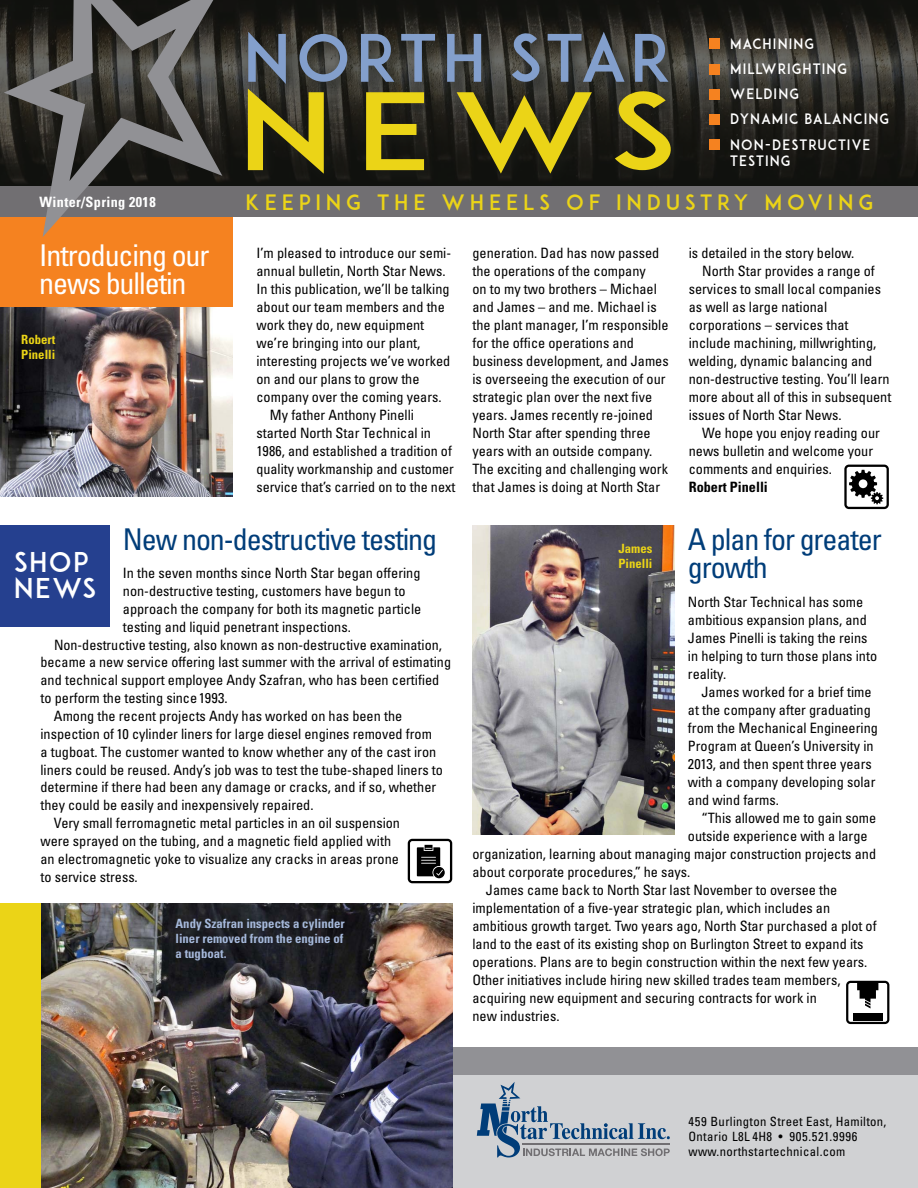
<style>
.page{position:relative;width:918px;height:1188px;background:#fff}
.page>*{position:absolute;margin:0;border:0;box-sizing:border-box;transform-origin:0 0}
.t1{font:105px "ADAM.CGPRO";color:#ebd417;scale:1.24 1}
.t2{font:64.5px "ADAM.CGPRO";letter-spacing:.06em;color:#839fcc}
.t3{font:condensed 30px/28.5px "Univers";letter-spacing:-.035em;color:#003d79}
.t4{font:condensed 30px/28.5px "Univers";letter-spacing:-.035em;color:#fff}
.t5{font:27px/25.5px "ADAM.CGPRO";letter-spacing:.05em;color:#fff}
.t6{font:21px "ADAM.CGPRO";letter-spacing:.23em;color:#ebd417}
.t7{font:condensed 14.25px/18px "Univers";color:#000}
.t8{font:14.25px/25.2px "ADAM.CGPRO";letter-spacing:.08em;color:#fff;scale:.95 1}
.t9{font:700 condensed 14.25px "Univers";letter-spacing:.025em;color:#fff}
.t10{font:700 condensed 14.25px "Univers";color:#000}
.t11{font:condensed 12.75px/15px "Univers";letter-spacing:.025em;color:#000}
.t12{font:700 condensed 12.75px/15px "Univers";color:#a5b8da;text-align:justify}
.t13{font:700 condensed 12.75px/15px "Univers";color:#ebd417}
</style>
<div class="page">
<div style="left:0;top:216px;width:233px;height:93px;background:#f58220"></div>
<img style="left:0;top:308px;width:233px;height:188px">
<svg style="left:0;top:0;width:918px;height:186px;background:#25241f"></svg>
<div style="left:0;top:186px;width:918px;height:30px;background:#716f72"></div>
<img style="left:472px;top:525px;width:203px;height:309px">
<div style="left:452px;top:1047px;width:466px;height:141px;background:#d0d1d3"></div>
<div style="left:452px;top:1047px;width:466px;height:28px;background:#919195"></div>
<svg style="left:477px;top:1082px;width:193px;height:75px"></svg>
<img style="left:40px;top:903px;width:412px;height:285px">
<div style="left:0;top:903px;width:40px;height:285px;background:#ebd417"></div>
<svg style="left:844px;top:465px;width:45px;height:44px"></svg>
<svg style="left:846px;top:981px;width:43px;height:43px"></svg>
<div style="left:0;top:525px;width:110px;height:102px;background:#25408f"></div>
<div style="left:241px;top:24px;width:443px;height:73px;background:#191b16;opacity:.75"></div>
<div style="left:241px;top:82px;width:447px;height:106px;background:#191b16;opacity:.75"></div>
<svg style="left:4px;top:0;width:218px;height:237px"></svg>
<div style="left:710px;top:39px;width:10px;height:10px;background:#f58220"></div>
<div style="left:710px;top:64px;width:10px;height:11px;background:#f58220"></div>
<div style="left:710px;top:114px;width:10px;height:11px;background:#f58220"></div>
<div style="left:710px;top:139px;width:10px;height:11px;background:#f58220"></div>
<div style="left:710px;top:89px;width:10px;height:11px;background:#f58220"></div>
<svg style="left:408px;top:839px;width:44px;height:44px"></svg>
<h2 class="t2" style="left:243px;top:19px;width:430px">NORTH STAR</h2>
<h1 class="t1" style="left:238px;top:68px;width:356px">NEWS</h1>
<p class="t8" style="left:730px;top:31px;width:169px">MACHINING<br>MILLWRIGHTING<br>WELDING<br>DYNAMIC BALANCING<br>NON-DESTRUCTIVE</p>
<p class="t8" style="left:730px;top:148px;width:65px">TESTING</p>
<p class="t9" style="left:40px;top:193px;width:118px">Winter/Spring 2018</p>
<h3 class="t6" style="left:246px;top:190px;width:629px">KEEPING THE WHEELS OF INDUSTRY MOVING</h3>
<h3 class="t4" style="left:39px;top:240px;width:172px">Introducing our news bulletin</h3>
<p class="t13" style="left:21px;top:331px;width:36px">Robert<br>Pinelli</p>
<p class="t7" style="left:256px;top:244px;width:196px">I’m pleased to introduce our semi-</p>
<p class="t7" style="left:256px;top:262px;width:191px">annual bulletin, North Star News.</p>
<p class="t7" style="left:256px;top:280px;width:195px">In this publication, we’ll be talking</p>
<p class="t7" style="left:256px;top:298px;width:190px">about our team members and the</p>
<p class="t7" style="left:256px;top:316px;width:169px">work they do, new equipment</p>
<p class="t7" style="left:256px;top:334px;width:165px">we’re bringing into our plant,</p>
<p class="t7" style="left:256px;top:352px;width:195px">interesting projects we’ve worked</p>
<p class="t7" style="left:256px;top:370px;width:165px">on and our plans to grow the</p>
<p class="t7" style="left:256px;top:388px;width:187px">company over the coming years.</p>
<p class="t7" style="left:270px;top:406px;width:146px">My father Anthony Pinelli</p>
<p class="t7" style="left:256px;top:424px;width:176px">started North Star Technical in</p>
<p class="t7" style="left:256px;top:442px;width:197px">1986, and established a tradition of</p>
<p class="t7" style="left:256px;top:460px;width:199px">quality workmanship and customer</p>
<p class="t7" style="left:256px;top:478px;width:200px">service that’s carried on to the next</p>
<h3 class="t3" style="left:123px;top:524px;width:316px">New non-destructive testing</h3>
<p class="t7" style="left:123px;top:564px;width:299px">In the seven months since North Star began offering</p>
<p class="t7" style="left:123px;top:582px;width:284px">non-destructive testing, customers have begun to</p>
<p class="t7" style="left:123px;top:599px;width:300px">approach the company for both its magnetic particle</p>
<p class="t7" style="left:123px;top:617px;width:229px">testing and liquid penetrant inspections.</p>
<p class="t7" style="left:54px;top:635px;width:389px">Non-destructive testing, also known as non-destructive examination,</p>
<p class="t7" style="left:40px;top:653px;width:412px">became a new service offering last summer with the arrival of estimating</p>
<p class="t7" style="left:40px;top:671px;width:400px">and technical support employee Andy Szafran, who has been certified</p>
<p class="t7" style="left:40px;top:689px;width:189px">to perform the testing since 1993.</p>
<p class="t7" style="left:54px;top:707px;width:350px">Among the recent projects Andy has worked on has been the</p>
<p class="t7" style="left:40px;top:724px;width:393px">inspection of 10 cylinder liners for large diesel engines removed from</p>
<p class="t7" style="left:40px;top:742px;width:397px">a tugboat. The customer wanted to know whether any of the cast iron</p>
<p class="t7" style="left:40px;top:760px;width:404px">liners could be reused. Andy’s job was to test the tube-shaped liners to</p>
<p class="t7" style="left:40px;top:778px;width:397px">determine if there had been any damage or cracks, and if so, whether</p>
<p class="t7" style="left:40px;top:796px;width:275px">they could be easily and inexpensively repaired.</p>
<p class="t7" style="left:54px;top:814px;width:348px">Very small ferromagnetic metal particles in an oil suspension</p>
<p class="t7" style="left:40px;top:832px;width:352px">were sprayed on the tubing, and a magnetic field applied with</p>
<p class="t7" style="left:40px;top:849px;width:360px">an electromagnetic yoke to visualize any cracks in areas prone</p>
<p class="t7" style="left:40px;top:867px;width:99px">to service stress.</p>
<h3 class="t5" style="left:14px;top:549px;width:84px">SHOP<br>NEWS</h3>
<p class="t12" style="left:176px;top:916px;width:171px">Andy Szafran inspects a cylinder liner removed from the engine of a tugboat.</p>
<p class="t7" style="left:472px;top:244px;width:198px">generation. Dad has now passed the operations of the company<br>on to my two brothers – Michael and James – and me. Michael is the plant manager, I’m responsible for the office operations and business development, and James is overseeing the execution of our strategic plan over the next five years. James recently re-joined<br>North Star after spending three years with an outside company.<br>The exciting and challenging work that James is doing at North Star</p>
<p class="t7" style="left:689px;top:244px;width:167px">is detailed in the story below.</p>
<p class="t7" style="left:702px;top:262px;width:174px">North Star provides a range of</p>
<p class="t7" style="left:689px;top:280px;width:194px">services to small local companies</p>
<p class="t7" style="left:689px;top:298px;width:140px">as well as large national</p>
<p class="t7" style="left:689px;top:316px;width:161px">corporations – services that</p>
<p class="t7" style="left:689px;top:334px;width:189px">include machining, millwrighting,</p>
<p class="t7" style="left:689px;top:352px;width:185px">welding, dynamic balancing and</p>
<p class="t7" style="left:689px;top:370px;width:202px">non-destructive testing. You’ll learn</p>
<p class="t7" style="left:689px;top:388px;width:204px">more about all of this in subsequent</p>
<p class="t7" style="left:689px;top:406px;width:154px">issues of North Star News.</p>
<p class="t7" style="left:702px;top:424px;width:179px">We hope you enjoy reading our</p>
<p class="t7" style="left:689px;top:442px;width:186px">news bulletin and welcome your</p>
<p class="t7" style="left:689px;top:460px;width:145px">comments and enquiries.</p>
<p class="t10" style="left:689px;top:478px;width:81px">Robert Pinelli</p>
<h3 class="t3" style="left:688px;top:524px;width:195px">A plan for greater growth</h3>
<p class="t7" style="left:688px;top:592px;width:191px">North Star Technical has some ambitious expansion plans, and<br>James Pinelli is taking the reins in helping to turn those plans into reality.</p>
<p class="t7" style="left:688px;top:682px;width:191px;text-indent:13px">James worked for a brief time at the company after graduating from the Mechanical Engineering<br>Program at Queen’s University in<br>2013, and then spent three years with a company developing solar and wind farms.</p>
<p class="t7" style="left:701px;top:808px;width:176px">“This allowed me to gain some</p>
<p class="t7" style="left:688px;top:826px;width:181px">outside experience with a large</p>
<p class="t7" style="left:472px;top:844px;width:405px">organization, learning about managing major construction projects and</p>
<p class="t7" style="left:472px;top:862px;width:219px">about corporate procedures,” he says.</p>
<p class="t7" style="left:486px;top:880px;width:353px">James came back to North Star last November to oversee the</p>
<p class="t7" style="left:472px;top:898px;width:359px">implementation of a five-year strategic plan, which includes an</p>
<p class="t7" style="left:472px;top:916px;width:406px">ambitious growth target. Two years ago, North Star purchased a plot of</p>
<p class="t7" style="left:472px;top:934px;width:393px">land to the east of its existing shop on Burlington Street to expand its</p>
<p class="t7" style="left:472px;top:952px;width:396px">operations. Plans are to begin construction within the next few years.</p>
<p class="t7" style="left:472px;top:970px;width:370px">Other initiatives include hiring new skilled trades team members,</p>
<p class="t7" style="left:472px;top:988px;width:346px">acquiring new equipment and securing contracts for work in</p>
<p class="t7" style="left:472px;top:1006px;width:89px">new industries.</p>
<p class="t13" style="left:618px;top:541px;width:36px">James<br>Pinelli</p>
<p class="t11" style="left:688px;top:1114px;width:199px">459 Burlington Street East, Hamilton,<br>Ontario L8L 4H8 • 905.521.9996 www.northstartechnical.com</p>
</div>
